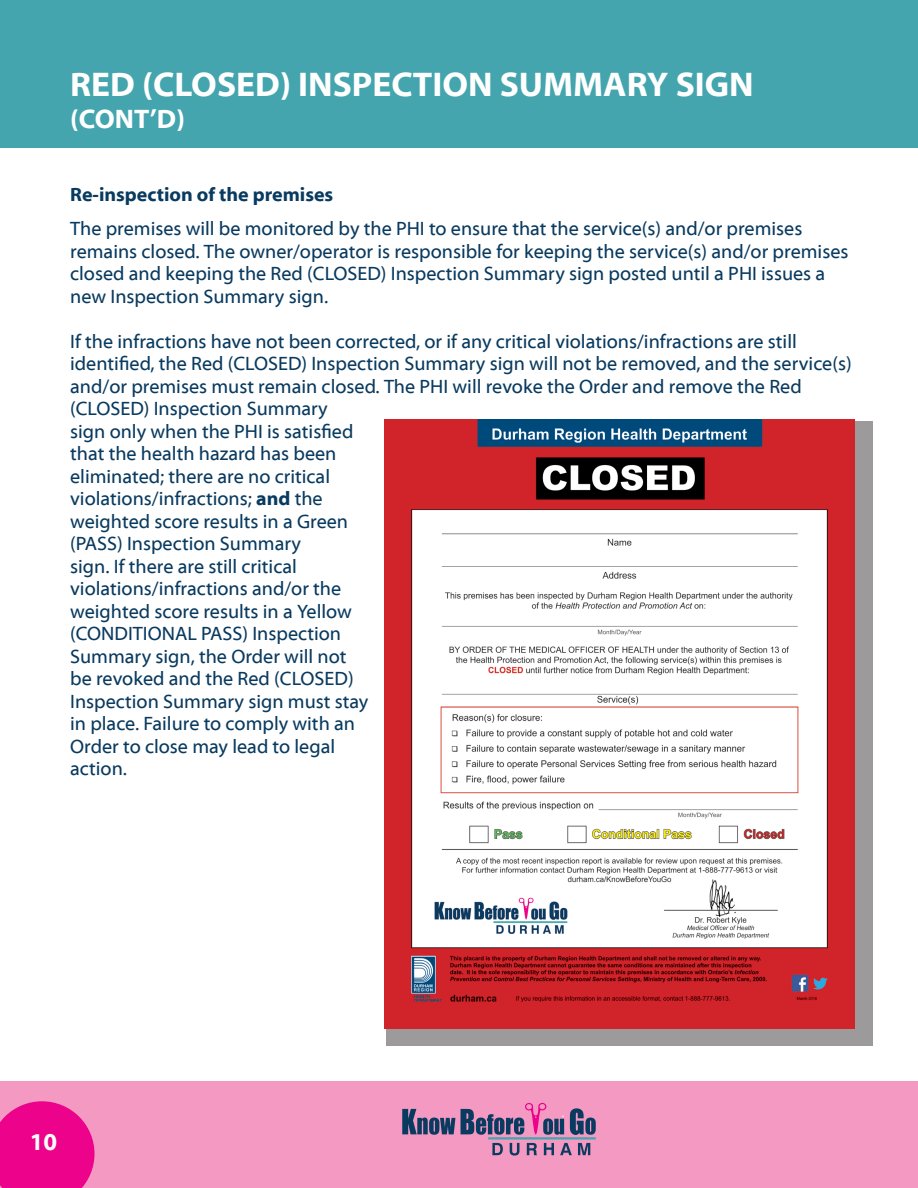
<style>
.page{position:relative;width:918px;height:1188px;background:#fff}
.page>*{position:absolute;margin:0;border:0;box-sizing:border-box;transform-origin:0 0}
.t1{font:700 34.5px "Myriad Web Pro";color:#fff}
.t2{font:700 27px "Myriad Web Pro";color:#fff}
.t3{font:700 24px "Myriad Web Pro";color:#fff}
.t4{font:19.5px/22.5px "Myriad Web Pro";color:#093a5f}
.t5{font:700 19.5px "Myriad Web Pro";color:#093a5f}
.s1{font-weight:700}
</style>
<div class="page">
<div style="left:0;top:0;width:918px;height:147px;background:#44a5ae"></div>
<div style="left:0;top:1082px;width:918px;height:106px;background:#f499c2"></div>
<svg style="left:0;top:1101px;width:94px;height:87px;background:#ed1392"></svg>
<svg style="left:492px;top:1143px;width:11px;height:12px"></svg>
<svg style="left:510px;top:1143px;width:9px;height:13px"></svg>
<svg style="left:527px;top:1143px;width:10px;height:12px"></svg>
<svg style="left:544px;top:1143px;width:10px;height:12px"></svg>
<svg style="left:560px;top:1143px;width:12px;height:12px"></svg>
<svg style="left:578px;top:1143px;width:12px;height:12px"></svg>
<hr style="left:488px;top:1137px;width:108px;height:3px;background:#44a5ae">
<svg style="left:402px;top:1109px;width:53px;height:26px"></svg>
<svg style="left:570px;top:1108px;width:26px;height:27px"></svg>
<svg style="left:461px;top:1103px;width:103px;height:32px"></svg>
<div style="left:386px;top:422px;width:486px;height:624px;background:#9c9a9b"></div>
<img style="left:384px;top:419px;width:471px;height:610px">
<h1 class="t1" style="left:70px;top:66px;width:685px">RED (CLOSED) INSPECTION SUMMARY SIGN</h1>
<h2 class="t2" style="left:70px;top:104px;width:116px">(CONT’D)</h2>
<p class="t5" style="left:70px;top:183px;width:265px">Re-inspection of the premises</p>
<p class="t4" style="left:70px;top:218px;width:780px">The premises will be monitored by the PHI to ensure that the service(s) and/or premises remains closed. The owner/operator is responsible for keeping the service(s) and/or premises closed and keeping the Red (CLOSED) Inspection Summary sign posted until a PHI issues a new Inspection Summary sign.</p>
<p class="t4" style="left:70px;top:330px;width:783px">If the infractions have not been corrected, or if any critical violations/infractions are still identified, the Red (CLOSED) Inspection Summary sign will not be removed, and the service(s) and/or premises must remain closed. The PHI will revoke the Order and remove the Red (CLOSED) Inspection Summary<br>sign only when the PHI is satisfied<br>that the health hazard has been<br>eliminated; there are no critical<br>violations/infractions; <span class="s1">and</span> the<br>weighted score results in a Green<br>(PASS) Inspection Summary<br>sign. If there are still critical<br>violations/infractions and/or the<br>weighted score results in a Yellow<br>(CONDITIONAL PASS) Inspection<br>Summary sign, the Order will not<br>be revoked and the Red (CLOSED)<br>Inspection Summary sign must stay<br>in place. Failure to comply with an<br>Order to close may lead to legal<br>action.</p>
<p class="t3" style="left:30px;top:1129px;width:29px">10</p>
</div>
